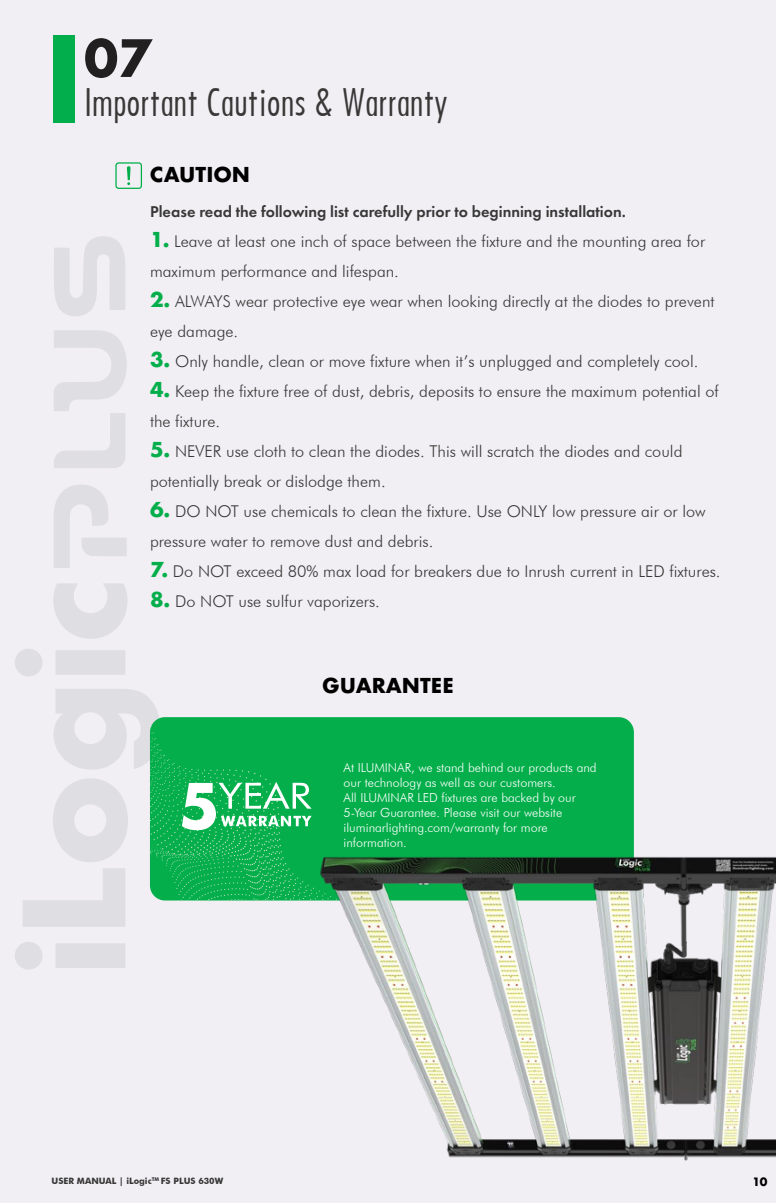
<style>
.page{position:relative;width:776px;height:1203px;background:#fff}
.page>*{position:absolute;margin:0;border:0;box-sizing:border-box;transform-origin:0 0}
.t1{font:700 50px "Futura";color:#221f20}
.t2{font:500 35px "Futura Cond";color:#393837}
.t3{font:700 20px "Futura";color:#000}
.t4{font:300 16.25px/30px "Futura BT";color:#383837}
.t5{font:600 16.25px "Futura PT";color:#383837}
.t6{font:300 12.5px/15px "Futura BT";color:#fff}
.t7{font:700 11.25px "Futura";color:#000}
.t8{font:700 8.75px "Futura BT";color:#383837}
.s1{font-family:"Futura";font-weight:700;font-size:20px;color:#04af4b}
</style>
<div class="page">
<div style="left:0;top:0;width:775px;height:1203px;background:#f1eff4"></div>
<svg style="left:54px;top:485px;width:73px;height:83px"></svg>
<svg style="left:54px;top:236px;width:71px;height:80px"></svg>
<svg style="left:54px;top:330px;width:73px;height:138px"></svg>
<svg style="left:15px;top:942px;width:110px;height:27px"></svg>
<svg style="left:15px;top:649px;width:110px;height:27px"></svg>
<svg style="left:53px;top:583px;width:74px;height:56px"></svg>
<div style="left:53px;top:35px;width:22px;height:88px;background:#02ae4b"></div>
<svg style="left:115px;top:162px;width:27px;height:27px"></svg>
<div style="left:150px;top:717px;width:483px;height:183px;background:#04af4b;border-radius:15px"></div>
<svg style="left:23px;top:689px;width:313px;height:238px"></svg>
<img style="left:298px;top:849px;width:477px;height:312px">
<h1 class="t1" style="left:84px;top:22px;width:69px">07</h1>
<h2 class="t2" style="left:84px;top:80px;width:364px">Important Cautions &amp; Warranty</h2>
<p class="t3" style="left:150px;top:160px;width:102px">CAUTION</p>
<p class="t5" style="left:150px;top:201px;width:477px">Please read the following list carefully prior to beginning installation.</p>
<p class="t4" style="left:150px;top:226px;width:556px"><span class="s1">1.</span> Leave at least one inch of space between the fixture and the mounting area for maximum performance and lifespan.</p>
<p class="t4" style="left:150px;top:286px;width:565px"><span class="s1">2.</span> ALWAYS wear protective eye wear when looking directly at the diodes to prevent eye damage.</p>
<p class="t4" style="left:150px;top:346px;width:549px"><span class="s1">3.</span> Only handle, clean or move fixture when it’s unplugged and completely cool.</p>
<p class="t4" style="left:150px;top:376px;width:570px"><span class="s1">4.</span> Keep the fixture free of dust, debris, deposits to ensure the maximum potential of the fixture.</p>
<p class="t4" style="left:150px;top:436px;width:533px"><span class="s1">5.</span> NEVER use cloth to clean the diodes. This will scratch the diodes and could potentially break or dislodge them.</p>
<p class="t4" style="left:150px;top:496px;width:557px"><span class="s1">6.</span> DO NOT use chemicals to clean the fixture. Use ONLY low pressure air or low pressure water to remove dust and debris.</p>
<p class="t4" style="left:150px;top:556px;width:571px"><span class="s1">7.</span> Do NOT exceed 80% max load for breakers due to Inrush current in LED fixtures.</p>
<p class="t4" style="left:150px;top:586px;width:231px"><span class="s1">8.</span> Do NOT use sulfur vaporizers.</p>
<p class="t3" style="left:322px;top:671px;width:133px">GUARANTEE</p>
<p class="t6" style="left:343px;top:760px;width:254px">At ILUMINAR, we stand behind our products and our technology as well as our customers.<br>All ILUMINAR LED fixtures are backed by our 5-Year Guarantee. Please visit our website iluminarlighting.com/warranty for more information.</p>
<p class="t8" style="left:52px;top:1175px;width:173px">USER MANUAL | iLogic<sup>TM</sup> FS PLUS 630W</p>
<p class="t7" style="left:752px;top:1174px;width:16px">10</p>
</div>
